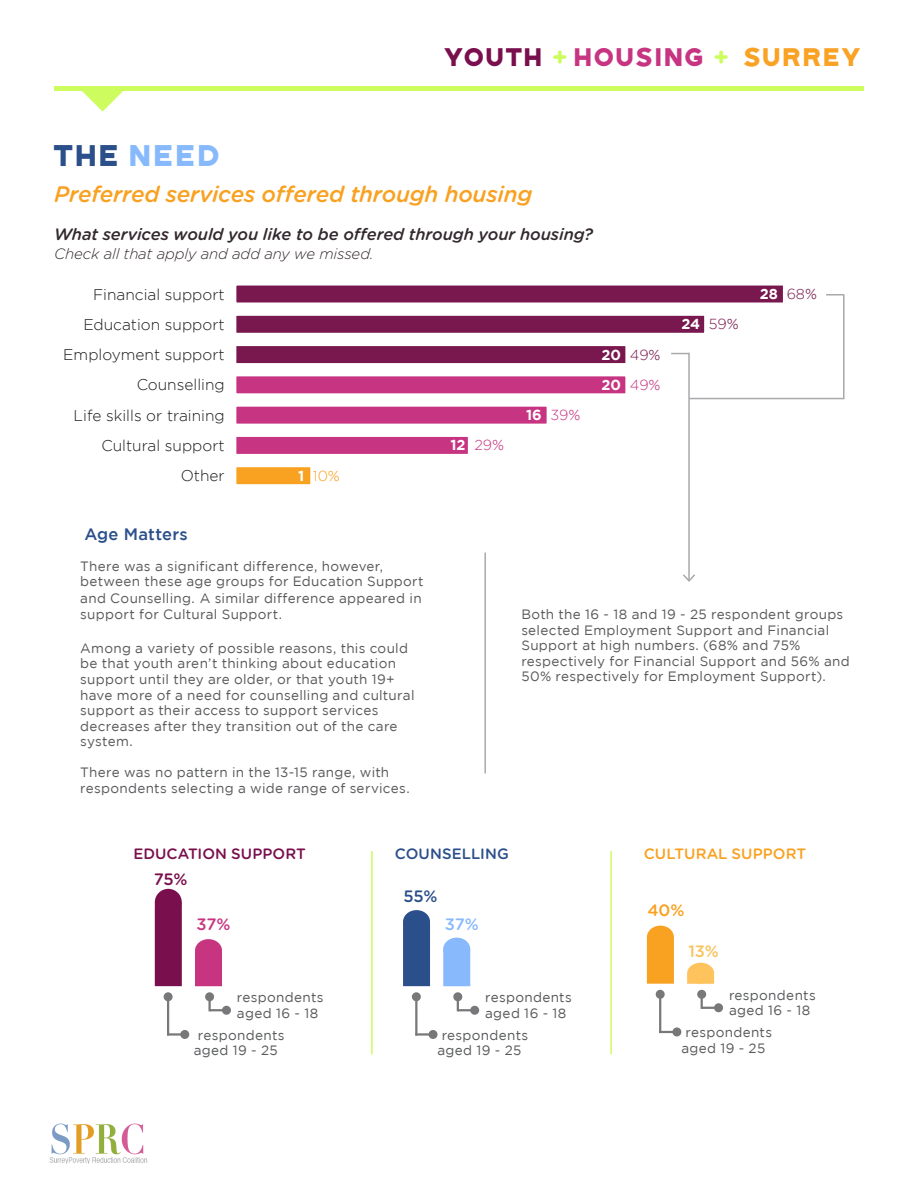
<style>
.page{position:relative;width:918px;height:1188px;background:#fff}
.page>*{position:absolute;margin:0;border:0;box-sizing:border-box;transform-origin:0 0}
.larger_heading{font:30px "Bourbon Grotesque";letter-spacing:.035em;color:#87bafc}
.t1{font:25.5px "Bourbon Grotesque";letter-spacing:.005em;color:#c73482}
.larger_heading-2{font:italic 500 22.5px "Gotham Rounded";letter-spacing:-.01em;color:#f9a121}
.t2{font:italic 500 16.5px "Gotham Rounded";letter-spacing:-.005em;color:#33292e}
.t3{font:500 16.5px "Gotham";letter-spacing:.015em;color:#2b4f8a}
.Intro_Level_2{font:500 16.5px "Gotham Rounded";color:#c73581}
.Intro_Level_2-2{font:500 16.5px "Gotham Rounded";color:#88b9fd}
.Intro_Level_2-3{font:500 16.5px "Gotham Rounded";color:#f9c35e}
.Intro_Level_2-4{font:500 16.5px "Gotham Rounded";color:#790f4d}
.Intro_Level_2-5{font:500 16.5px "Gotham Rounded";color:#2b4f8a}
.Intro_Level_2-6{font:500 16.5px "Gotham Rounded";color:#f9a121}
.t4{font:300 15.45px "Gotham";color:#1a1a1a}
.t5{font:italic 300 15px "Gotham Rounded";letter-spacing:-.01em;color:#33292e}
.t6{font:500 15px "Gotham Rounded";letter-spacing:.005em;color:#790f4d}
.t7{font:500 15px "Gotham Rounded";letter-spacing:.005em;color:#f9a121}
.t8{font:500 15px "Gotham Rounded";letter-spacing:.005em;color:#2b4f8a}
.t9{font:300 14.55px "Gotham";color:#78184e}
.t10{font:700 14.55px/30px "Gotham";color:#fff}
.t11{font:300 14.55px "Gotham";color:#c73481}
.t12{font:300 14.55px "Gotham";color:#f9a121}
.t13{font:13.5px/15.6px "Gotham";letter-spacing:.025em;color:#57585a}
.s1{color:#790f4d}
.s2{font-family:"Gotham Rounded";font-weight:700;color:#ccfc5e}
.s3{color:#f9a224}
.s4{color:#2b4f8a}
.s5{font-weight:700;color:#fff}
.s6{font-weight:300;color:#78184e}
.s7{font-weight:300;color:#c73481}
</style>
<div class="page">
<img style="left:49px;top:1124px;width:99px;height:39px">
<div style="left:54px;top:86px;width:810px;height:5px;background:#ccfc5e"></div>
<svg style="left:82px;top:91px;width:41px;height:21px"></svg>
<div style="left:234px;top:283px;width:551px;height:22px;background:#78184e"></div>
<div style="left:232px;top:281px;width:556px;height:26px;border:5px solid #fff"></div>
<div style="left:234px;top:313px;width:473px;height:22px;background:#78184e"></div>
<div style="left:232px;top:311px;width:477px;height:27px;border:5px solid #fff"></div>
<div style="left:234px;top:344px;width:394px;height:21px;background:#78184e"></div>
<div style="left:232px;top:341px;width:398px;height:27px;border:5px solid #fff"></div>
<div style="left:234px;top:374px;width:394px;height:22px;background:#c73481"></div>
<div style="left:232px;top:372px;width:398px;height:26px;border:5px solid #fff"></div>
<div style="left:234px;top:404px;width:315px;height:22px;background:#c73481"></div>
<div style="left:232px;top:402px;width:319px;height:26px;border:5px solid #fff"></div>
<div style="left:234px;top:435px;width:236px;height:21px;background:#c73481"></div>
<div style="left:232px;top:432px;width:241px;height:27px;border:5px solid #fff"></div>
<div style="left:234px;top:465px;width:79px;height:22px;background:#f9a121"></div>
<div style="left:232px;top:462px;width:83px;height:27px;border:5px solid #fff"></div>
<hr style="left:843px;top:294px;width:2px;height:105px;background:#a8a9ad">
<hr style="left:688px;top:353px;width:2px;height:228px;background:#a8a9ad">
<svg style="left:683px;top:573px;width:12px;height:9px"></svg>
<svg style="left:826px;top:294px;width:17px;height:2px"></svg>
<svg style="left:671px;top:353px;width:17px;height:1px"></svg>
<hr style="left:689px;top:398px;width:154px;height:1px;background:#a8a9ad">
<hr style="left:484px;top:553px;width:2px;height:220px;background:#a8a9ad">
<div style="left:155px;top:894px;width:27px;height:92px;background:#790f4d"></div>
<div style="left:403px;top:915px;width:27px;height:71px;background:#2b4f8a"></div>
<svg style="left:647px;top:933px;width:27px;height:51px"></svg>
<div style="left:155px;top:889px;width:27px;height:27px;background:#790f4d;border-radius:50%"></div>
<div style="left:403px;top:910px;width:27px;height:23px;background:#2b4f8a;border-radius:50%"></div>
<div style="left:647px;top:926px;width:27px;height:23px;background:#f9a121;border-radius:50%"></div>
<hr style="left:167px;top:997px;width:2px;height:39px;background:#78787a">
<hr style="left:415px;top:997px;width:2px;height:39px;background:#78787a">
<hr style="left:659px;top:994px;width:2px;height:39px;background:#78787a">
<div style="left:164px;top:992px;width:9px;height:9px;background:#78787a;border-radius:50%"></div>
<div style="left:412px;top:992px;width:9px;height:9px;background:#78787a;border-radius:50%"></div>
<div style="left:656px;top:990px;width:9px;height:9px;background:#78787a;border-radius:50%"></div>
<hr style="left:208px;top:997px;width:3px;height:14px;background:#78787a">
<div style="left:205px;top:992px;width:9px;height:9px;background:#78787a;border-radius:50%"></div>
<div style="left:453px;top:992px;width:9px;height:9px;background:#78787a;border-radius:50%"></div>
<div style="left:697px;top:990px;width:9px;height:9px;background:#78787a;border-radius:50%"></div>
<hr style="left:167px;top:1033px;width:18px;height:3px;background:#78787a">
<hr style="left:415px;top:1033px;width:18px;height:3px;background:#78787a">
<svg style="left:661px;top:1031px;width:11px;height:2px"></svg>
<div style="left:180px;top:1030px;width:9px;height:9px;background:#78787a;border-radius:50%"></div>
<div style="left:429px;top:1030px;width:9px;height:9px;background:#78787a;border-radius:50%"></div>
<div style="left:672px;top:1027px;width:9px;height:9px;background:#78787a;border-radius:50%"></div>
<svg style="left:211px;top:1009px;width:11px;height:2px"></svg>
<svg style="left:457px;top:997px;width:18px;height:14px"></svg>
<svg style="left:701px;top:994px;width:13px;height:15px"></svg>
<div style="left:222px;top:1006px;width:9px;height:9px;background:#78787a;border-radius:50%"></div>
<div style="left:470px;top:1006px;width:9px;height:9px;background:#78787a;border-radius:50%"></div>
<div style="left:714px;top:1003px;width:9px;height:9px;background:#78787a;border-radius:50%"></div>
<svg style="left:195px;top:946px;width:27px;height:40px"></svg>
<svg style="left:443px;top:942px;width:27px;height:44px"></svg>
<svg style="left:687px;top:976px;width:27px;height:8px"></svg>
<div style="left:195px;top:939px;width:27px;height:23px;background:#c73581;border-radius:50%"></div>
<div style="left:443px;top:938px;width:27px;height:22px;background:#88b9fd;border-radius:50%"></div>
<div style="left:687px;top:963px;width:27px;height:21px;background:#ffc35e;border-radius:50%"></div>
<hr style="left:610px;top:851px;width:2px;height:203px;background:#ccfc5e">
<hr style="left:371px;top:851px;width:2px;height:203px;background:#ccfc5e">
<h2 class="t1" style="left:445px;top:46px;width:421px"><span class="s1">YOUTH</span> <span class="s2">+</span> HOUSING <span class="s2">+</span> <span class="s3">SURREY</span></h2>
<p class="larger_heading" style="left:54px;top:142px;width:170px"><span class="s4">THE</span> NEED</p>
<p class="larger_heading-2" style="left:54px;top:178px;width:480px">Preferred services offered through housing</p>
<p class="t2" style="left:54px;top:222px;width:541px">What services would you like to be offered through your housing?</p>
<p class="t5" style="left:54px;top:243px;width:321px">Check all that apply and add any we missed.</p>
<p class="t4" style="left:93px;top:286px;width:133px">Financial support</p>
<p class="t9" style="left:760px;top:286px;width:59px"><span class="s5">28</span> 68%</p>
<p class="t9" style="left:681px;top:316px;width:59px"><span class="s5">24</span> 59%</p>
<p class="t10" style="left:602px;top:339px;width:61px">20 <span class="s6">49%<br></span>20 <span class="s7">49%</span></p>
<p class="t11" style="left:526px;top:407px;width:56px"><span class="s5">16</span> 39%</p>
<p class="t11" style="left:451px;top:437px;width:55px"><span class="s5">12</span> 29%</p>
<p class="t12" style="left:298px;top:468px;width:43px"><span class="s5">1</span> 10%</p>
<p class="t4" style="left:83px;top:316px;width:143px">Education support</p>
<p class="t4" style="left:63px;top:346px;width:163px">Employment support</p>
<p class="t4" style="left:137px;top:377px;width:90px">Counselling</p>
<p class="t4" style="left:74px;top:407px;width:153px">Life skills or training</p>
<p class="t4" style="left:101px;top:437px;width:125px">Cultural support</p>
<p class="t4" style="left:181px;top:467px;width:45px">Other</p>
<p class="t3" style="left:84px;top:524px;width:105px">Age Matters</p>
<p class="t13" style="left:80px;top:558px;width:345px">There was a significant difference, however, between these age groups for Education Support</p>
<p class="t13" style="left:80px;top:591px;width:343px">and Counselling. A similar difference appeared in support for Cultural Support.</p>
<p class="t13" style="left:80px;top:640px;width:336px">Among a variety of possible reasons, this could be that youth aren’t thinking about education support until they are older, or that youth 19+ have more of a need for counselling and cultural support as their access to support services decreases after they transition out of the care system.</p>
<p class="t13" style="left:80px;top:764px;width:331px">There was no pattern in the 13-15 range, with respondents selecting a wide range of services.</p>
<p class="t13" style="left:521px;top:606px;width:330px">Both the 16 - 18 and 19 - 25 respondent groups selected Employment Support and Financial Support at high numbers. (68% and 75% respectively for Financial Support and 56% and 50% respectively for Employment Support).</p>
<p class="t6" style="left:133px;top:843px;width:174px">EDUCATION SUPPORT</p>
<p class="t8" style="left:395px;top:843px;width:115px">COUNSELLING</p>
<p class="t7" style="left:644px;top:843px;width:164px">CULTURAL SUPPORT</p>
<p class="Intro_Level_2-4" style="left:154px;top:868px;width:35px">75%</p>
<p class="Intro_Level_2-5" style="left:404px;top:884px;width:35px">55%</p>
<p class="Intro_Level_2" style="left:196px;top:913px;width:36px">37%</p>
<p class="Intro_Level_2-2" style="left:445px;top:913px;width:36px">37%</p>
<p class="Intro_Level_2-6" style="left:647px;top:899px;width:38px">40%</p>
<p class="Intro_Level_2-3" style="left:688px;top:939px;width:32px">13%</p>
<p class="t13" style="left:237px;top:989px;width:88px">respondents aged 16 - 18</p>
<p class="t13" style="left:485px;top:989px;width:88px">respondents aged 16 - 18</p>
<p class="t13" style="left:729px;top:987px;width:88px">respondents aged 16 - 18</p>
<p class="t13" style="left:194px;top:1027px;width:92px;text-align:center">respondents aged 19 - 25</p>
<p class="t13" style="left:438px;top:1027px;width:92px;text-align:center">respondents aged 19 - 25</p>
<p class="t13" style="left:681px;top:1024px;width:92px;text-align:center">respondents aged 19 - 25</p>
</div>
